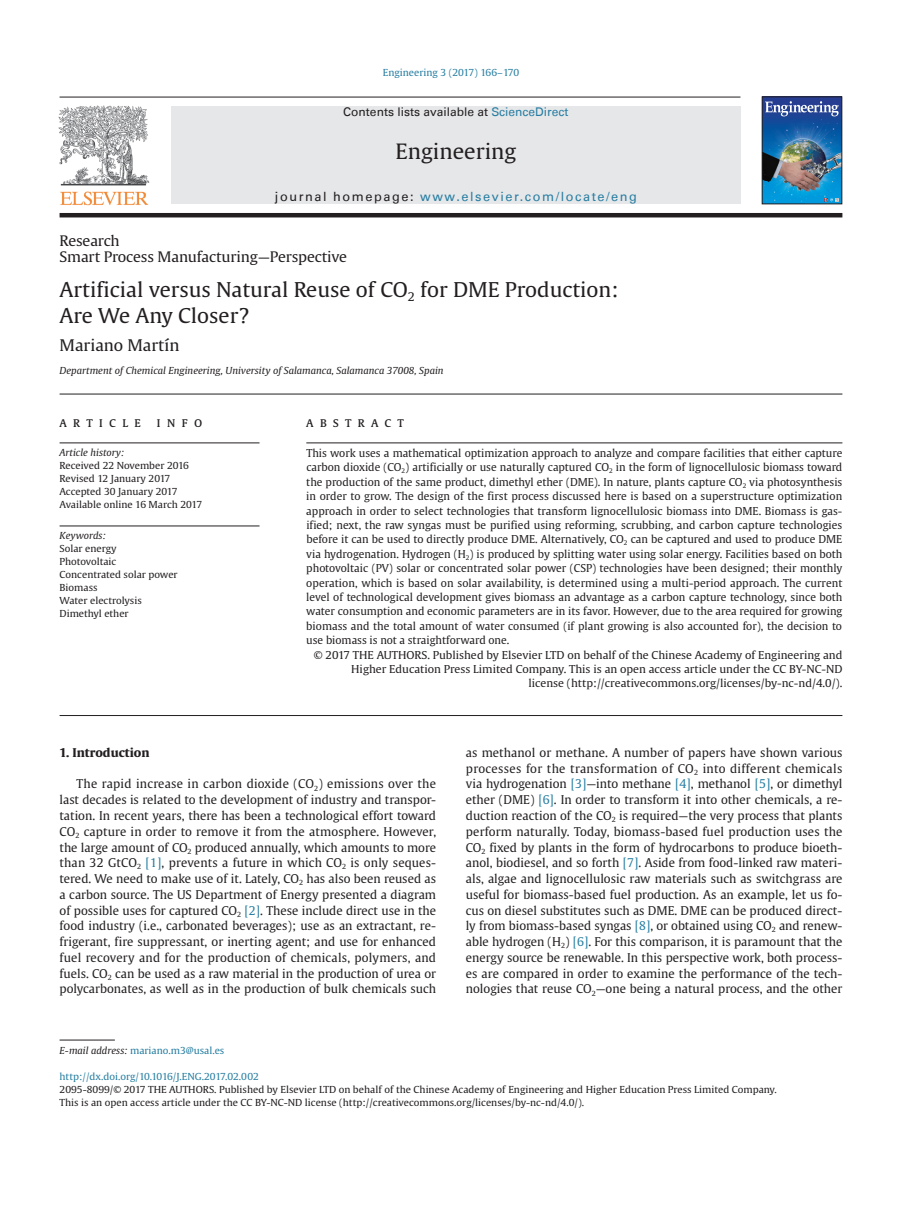
<style>
.page{position:relative;width:919px;height:1217px;background:#fff}
.page>*{position:absolute;margin:0;border:0;box-sizing:border-box;transform-origin:0 0}
.t1{font:21px "Gulliver";color:#231f20;scale:1.04 1}
.t2{font:20.25px/26px "Gulliver";color:#231f20;scale:1.04 1}
.t3{font:15.9px "Gulliver";color:#231f20;scale:1.04 1}
.t4{font:14.4px/15.8px "Gulliver";letter-spacing:-.01em;color:#231f20;scale:1.04 1}
.t5{font:13.5px "Gulliver Compact SC";color:#231f20;scale:.85 1}
.t6{font:12.75px "Univers LT";letter-spacing:.12em;color:#277ea2}
.t7{font:12px/15.8px "Gulliver";color:#231f20;text-align:justify}
.t8{font:12px "Univers LT";color:#231f20}
.t9{font:700 12px "Gulliver";color:#231f20;scale:1.04 1}
.t10{font:10.8px/14.4px "Gulliver";color:#231f20;text-align:justify}
.t11{font:10.8px/14.4px "Gulliver";color:#231f20;text-align:right;scale:1.04 1}
.t12{font:9.6px/12.9px "Gulliver";color:#231f20;scale:1.04 1}
.t13{font:9.6px "Gulliver";color:#277ea2;scale:1.04 1}
.t14{font:italic 9.6px "Gulliver";color:#231f20;scale:1.04 1}
.s1{color:#277ea2}
.s2{color:#231f20}
.s3{font-style:italic;color:#231f20}
</style>
<div class="page">
<hr style="left:60px;top:393px;width:782px;height:1px;background:#231f20">
<hr style="left:60px;top:715px;width:782px;height:1px;background:#231f20">
<hr style="left:60px;top:442px;width:199px;height:1px;background:#231f20">
<hr style="left:306px;top:442px;width:536px;height:1px;background:#231f20">
<hr style="left:60px;top:525px;width:199px;height:1px;background:#231f20">
<hr style="left:60px;top:1039px;width:55px;height:1px;background:#231f20">
<img style="left:59px;top:106px;width:90px;height:99px">
<hr style="left:60px;top:97px;width:680px;height:1px;background:#231f20">
<div style="left:171px;top:106px;width:569px;height:98px;background:#e6e7e9"></div>
<hr style="left:60px;top:213px;width:782px;height:4px;background:#231f20">
<img style="left:763px;top:116px;width:77px;height:86px">
<svg style="left:763px;top:97px;width:80px;height:19px"></svg>
<svg style="left:824px;top:198px;width:19px;height:7px"></svg>
<div style="left:761px;top:96px;width:81px;height:108px;border:1px solid #231f20"></div>
<p class="t13" style="left:383px;top:67px;width:133px">Engineering 3 (2017) 166–170</p>
<p class="t8" style="left:343px;top:105px;width:227px">Contents lists available at <span class="s1">ScienceDirect</span></p>
<h1 class="t1" style="left:395px;top:138px;width:118px">Engineering</h1>
<p class="t6" style="left:275px;top:188px;width:363px"><span class="s2">journal homepage:</span> www.elsevier.com/locate/eng</p>
<p class="t4" style="left:60px;top:232px;width:278px">Research<br>Smart Process Manufacturing—Perspective</p>
<h2 class="t2" style="left:60px;top:276px;width:539px">Artificial versus Natural Reuse of CO<sub>2</sub> for DME Production:<br>Are We Any Closer?</h2>
<h3 class="t3" style="left:60px;top:335px;width:117px">Mariano Martín</h3>
<p class="t14" style="left:60px;top:364px;width:371px">Department of Chemical Engineering, University of Salamanca, Salamanca 37008, Spain</p>
<p class="t5" style="left:60px;top:414px;width:169px">A R T I C L E I N F O</p>
<p class="t5" style="left:306px;top:414px;width:116px">A B S T R A C T</p>
<p class="t14" style="left:60px;top:446px;width:64px">Article history:</p>
<p class="t12" style="left:60px;top:458px;width:139px">Received 22 November 2016<br>Revised 12 January 2017<br>Accepted 30 January 2017<br>Available online 16 March 2017</p>
<p class="t10" style="left:306px;top:445px;width:537px">This work uses a mathematical optimization approach to analyze and compare facilities that either capture carbon dioxide (CO<sub>2</sub>) artificially or use naturally captured CO<sub>2</sub> in the form of lignocellulosic biomass toward the production of the same product, dimethyl ether (DME). In nature, plants capture CO<sub>2</sub> via photosynthesis in order to grow. The design of the first process discussed here is based on a superstructure optimization approach in order to select technologies that transform lignocellulosic biomass into DME. Biomass is gas&shy;ified; next, the raw syngas must be purified using reforming, scrubbing, and carbon capture technologies before it can be used to directly produce DME. Alternatively, CO<sub>2</sub> can be captured and used to produce DME via hydrogenation. Hydrogen (H<sub>2</sub>) is produced by splitting water using solar energy. Facilities based on both photovoltaic (PV) solar or concentrated solar power (CSP) technologies have been designed; their monthly operation, which is based on solar availability, is determined using a multi-period approach. The current level of technological development gives biomass an advantage as a carbon capture technology, since both water consumption and economic parameters are in its favor. However, due to the area required for growing biomass and the total amount of water consumed (if plant growing is also accounted for), the decision to use biomass is not a straightforward one.</p>
<p class="t11" style="left:314px;top:647px;width:509px">© 2017 THE AUTHORS. Published by Elsevier LTD on behalf of the Chinese Academy of Engineering and<br>Higher Education Press Limited Company. This is an open access article under the CC BY-NC-ND license (http://creativecommons.org/licenses/by-nc-nd/4.0/).</p>
<p class="t14" style="left:60px;top:529px;width:46px">Keywords:</p>
<p class="t12" style="left:60px;top:542px;width:115px">Solar energy<br>Photovoltaic<br>Concentrated solar power<br>Biomass<br>Water electrolysis<br>Dimethyl ether</p>
<p class="t9" style="left:60px;top:744px;width:88px">1. Introduction</p>
<p class="t7" style="left:60px;top:776px;width:378px;text-indent:17px">The rapid increase in carbon dioxide (CO<sub>2</sub>) emissions over the last decades is related to the development of industry and transpor&shy;tation. In recent years, there has been a technological effort toward CO<sub>2</sub> capture in order to remove it from the atmosphere. However, the large amount of CO<sub>2</sub> produced annually, which amounts to more than 32 GtCO<sub>2</sub> <span class="s1">[1]</span>, prevents a future in which CO<sub>2</sub> is only seques&shy;tered. We need to make use of it. Lately, CO<sub>2</sub> has also been reused as a carbon source. The US Department of Energy presented a diagram of possible uses for captured CO<sub>2</sub> <span class="s1">[2]</span>. These include direct use in the food industry (i.e., carbonated beverages); use as an extractant, re&shy;frigerant, fire suppressant, or inerting agent; and use for enhanced fuel recovery and for the production of chemicals, polymers, and fuels. CO<sub>2</sub> can be used as a raw material in the production of urea or polycarbonates, as well as in the production of bulk chemicals such</p>
<p class="t7" style="left:466px;top:744px;width:378px">as methanol or methane. A number of papers have shown various processes for the transformation of CO<sub>2</sub> into different chemicals via hydrogenation <span class="s1">[3]</span>—into methane <span class="s1">[4]</span>, methanol <span class="s1">[5]</span>, or dimethyl ether (DME) <span class="s1">[6]</span>. In order to transform it into other chemicals, a re&shy;duction reaction of the CO<sub>2</sub> is required—the very process that plants perform naturally. Today, biomass-based fuel production uses the CO<sub>2</sub> fixed by plants in the form of hydrocarbons to produce bioeth&shy;anol, biodiesel, and so forth <span class="s1">[7]</span>. Aside from food-linked raw materi&shy;als, algae and lignocellulosic raw materials such as switchgrass are useful for biomass-based fuel production. As an example, let us fo&shy;cus on diesel substitutes such as DME. DME can be produced direct&shy;ly from biomass-based syngas <span class="s1">[8]</span>, or obtained using CO<sub>2</sub> and renew&shy;able hydrogen (H<sub>2</sub>) <span class="s1">[6]</span>. For this comparison, it is paramount that the energy source be renewable. In this perspective work, both process&shy;es are compared in order to examine the performance of the tech&shy;nologies that reuse CO<sub>2</sub>—one being a natural process, and the other</p>
<p class="t13" style="left:60px;top:1044px;width:160px"><span class="s3">E-mail address:</span> mariano.m3@usal.es</p>
<p class="t13" style="left:60px;top:1070px;width:193px">http://dx.doi.org/10.1016/J.ENG.2017.02.002</p>
<p class="t12" style="left:60px;top:1082px;width:691px">2095-8099/© 2017 THE AUTHORS. Published by Elsevier LTD on behalf of the Chinese Academy of Engineering and Higher Education Press Limited Company.<br>This is an open access article under the CC BY-NC-ND license (http://creativecommons.org/licenses/by-nc-nd/4.0/).</p>
</div>
